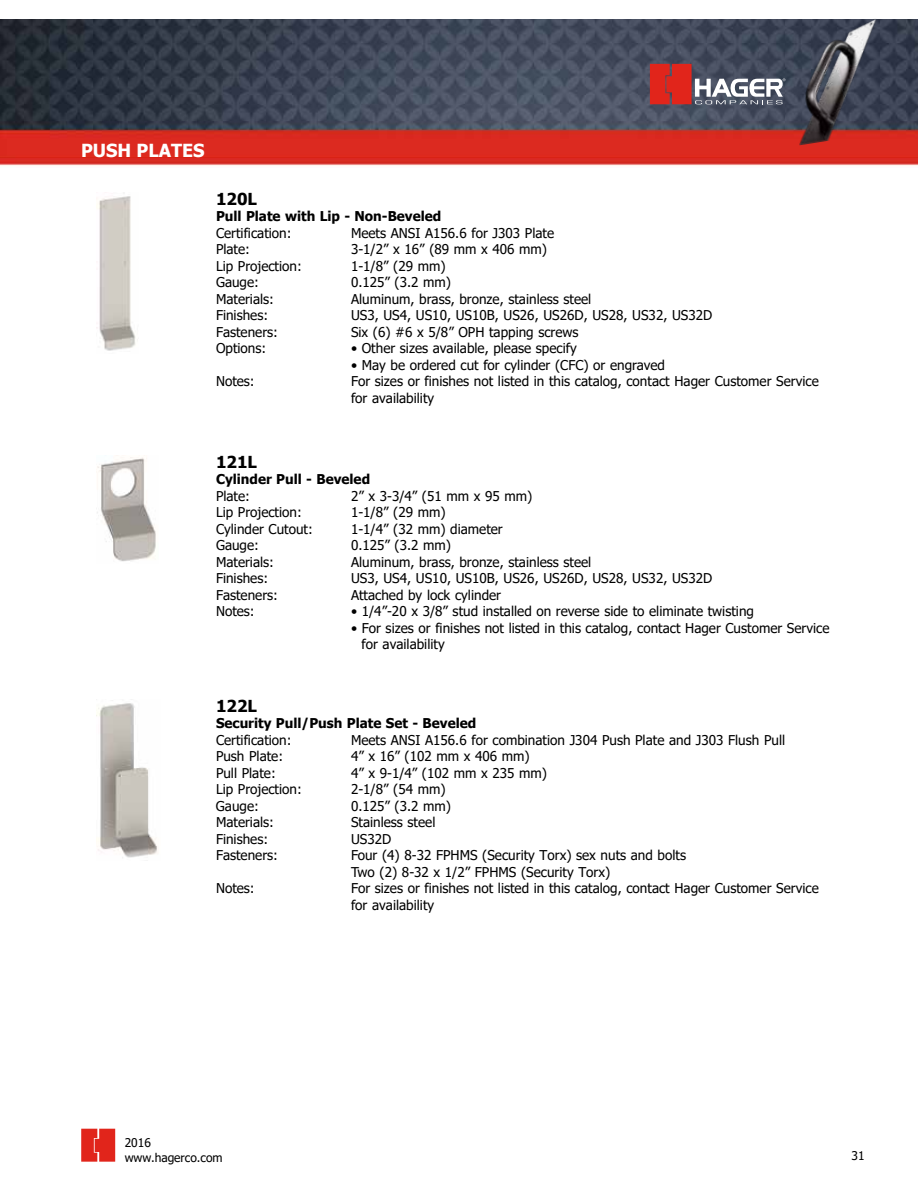
<style>
.page{position:relative;width:918px;height:1188px;background:#fff}
.page>*{position:absolute;margin:0;border:0;box-sizing:border-box;transform-origin:0 0}
.t1{font:700 18px "Tahoma";color:#fff}
.t2{font:700 16.5px "Tahoma";color:#000}
.t3{font:13.5px/16.5px "Tahoma";color:#000}
.t4{font:700 13.5px "Tahoma";color:#000}
.t5{font:12px/14.4px "Tahoma";color:#000}
</style>
<div class="page">
<svg style="left:81px;top:1129px;width:34px;height:33px"></svg>
<img style="left:0;top:19px;width:918px;height:147px">
<svg style="left:650px;top:64px;width:135px;height:40px;background:#956168"></svg>
<img style="left:96px;top:196px;width:40px;height:155px">
<img style="left:97px;top:455px;width:59px;height:107px">
<img style="left:96px;top:700px;width:61px;height:158px">
<h1 class="t1" style="left:81px;top:138px;width:125px">PUSH PLATES</h1>
<p class="t2" style="left:216px;top:187px;width:42px">120L</p>
<p class="t4" style="left:216px;top:207px;width:227px">Pull Plate with Lip - Non-Beveled</p>
<p class="t3" style="left:216px;top:225px;width:77px">Certification:</p>
<p class="t3" style="left:351px;top:225px;width:205px">Meets ANSI A156.6 for J303 Plate</p>
<p class="t3" style="left:216px;top:242px;width:36px">Plate:</p>
<p class="t3" style="left:351px;top:242px;width:198px">3-1/2” x 16” (89 mm x 406 mm)</p>
<p class="t3" style="left:216px;top:258px;width:87px">Lip Projection:</p>
<p class="t3" style="left:351px;top:258px;width:96px">1-1/8” (29 mm)</p>
<p class="t3" style="left:216px;top:275px;width:44px">Gauge:</p>
<p class="t3" style="left:351px;top:275px;width:102px">0.125” (3.2 mm)</p>
<p class="t3" style="left:216px;top:291px;width:60px">Materials:</p>
<p class="t3" style="left:351px;top:291px;width:242px">Aluminum, brass, bronze, stainless steel</p>
<p class="t3" style="left:216px;top:308px;width:54px">Finishes:</p>
<p class="t3" style="left:351px;top:308px;width:363px">US3, US4, US10, US10B, US26, US26D, US28, US32, US32D</p>
<p class="t3" style="left:216px;top:324px;width:64px">Fasteners:</p>
<p class="t3" style="left:351px;top:324px;width:229px">Six (6) #6 x 5/8” OPH tapping screws</p>
<p class="t3" style="left:216px;top:341px;width:52px">Options:</p>
<p class="t3" style="left:351px;top:341px;width:227px">• Other sizes available, please specify</p>
<p class="t3" style="left:351px;top:357px;width:316px">• May be ordered cut for cylinder (CFC) or engraved</p>
<p class="t3" style="left:216px;top:374px;width:40px">Notes:</p>
<p class="t3" style="left:351px;top:374px;width:469px">For sizes or finishes not listed in this catalog, contact Hager Customer Service for availability</p>
<p class="t2" style="left:216px;top:450px;width:42px">121L</p>
<p class="t4" style="left:216px;top:470px;width:156px">Cylinder Pull - Beveled</p>
<p class="t3" style="left:216px;top:488px;width:36px">Plate:</p>
<p class="t3" style="left:351px;top:488px;width:183px">2” x 3-3/4” (51 mm x 95 mm)</p>
<p class="t3" style="left:216px;top:505px;width:87px">Lip Projection:</p>
<p class="t3" style="left:351px;top:505px;width:96px">1-1/8” (29 mm)</p>
<p class="t3" style="left:216px;top:521px;width:98px">Cylinder Cutout:</p>
<p class="t3" style="left:351px;top:521px;width:153px">1-1/4” (32 mm) diameter</p>
<p class="t3" style="left:216px;top:538px;width:44px">Gauge:</p>
<p class="t3" style="left:351px;top:538px;width:102px">0.125” (3.2 mm)</p>
<p class="t3" style="left:216px;top:554px;width:60px">Materials:</p>
<p class="t3" style="left:351px;top:554px;width:242px">Aluminum, brass, bronze, stainless steel</p>
<p class="t3" style="left:216px;top:571px;width:54px">Finishes:</p>
<p class="t3" style="left:351px;top:571px;width:363px">US3, US4, US10, US10B, US26, US26D, US28, US32, US32D</p>
<p class="t3" style="left:216px;top:587px;width:64px">Fasteners:</p>
<p class="t3" style="left:351px;top:587px;width:152px">Attached by lock cylinder</p>
<p class="t3" style="left:216px;top:604px;width:40px">Notes:</p>
<p class="t3" style="left:351px;top:604px;width:405px">• 1/4”-20 x 3/8” stud installed on reverse side to eliminate twisting</p>
<p class="t3" style="left:362px;top:620px;width:470px;text-indent:-11px">• For sizes or finishes not listed in this catalog, contact Hager Customer Service for availability</p>
<p class="t2" style="left:216px;top:694px;width:42px">122L</p>
<p class="t4" style="left:216px;top:714px;width:262px">Security Pull/Push Plate Set - Beveled</p>
<p class="t3" style="left:216px;top:732px;width:77px">Certification:</p>
<p class="t3" style="left:351px;top:732px;width:436px">Meets ANSI A156.6 for combination J304 Push Plate and J303 Flush Pull</p>
<p class="t3" style="left:216px;top:749px;width:69px">Push Plate:</p>
<p class="t3" style="left:351px;top:749px;width:180px">4” x 16” (102 mm x 406 mm)</p>
<p class="t3" style="left:216px;top:765px;width:61px">Pull Plate:</p>
<p class="t3" style="left:351px;top:765px;width:198px">4” x 9-1/4” (102 mm x 235 mm)</p>
<p class="t3" style="left:216px;top:782px;width:87px">Lip Projection:</p>
<p class="t3" style="left:351px;top:782px;width:96px">2-1/8” (54 mm)</p>
<p class="t3" style="left:216px;top:798px;width:44px">Gauge:</p>
<p class="t3" style="left:351px;top:798px;width:102px">0.125” (3.2 mm)</p>
<p class="t3" style="left:216px;top:815px;width:60px">Materials:</p>
<p class="t3" style="left:351px;top:815px;width:86px">Stainless steel</p>
<p class="t3" style="left:216px;top:831px;width:54px">Finishes:</p>
<p class="t3" style="left:351px;top:831px;width:42px">US32D</p>
<p class="t3" style="left:216px;top:848px;width:64px">Fasteners:</p>
<p class="t3" style="left:351px;top:848px;width:337px">Four (4) 8-32 FPHMS (Security Torx) sex nuts and bolts<br>Two (2) 8-32 x 1/2” FPHMS (Security Torx)</p>
<p class="t3" style="left:216px;top:881px;width:40px">Notes:</p>
<p class="t3" style="left:351px;top:881px;width:469px">For sizes or finishes not listed in this catalog, contact Hager Customer Service for availability</p>
<p class="t5" style="left:125px;top:1136px;width:99px">2016 www.hagerco.com</p>
<p class="t5" style="left:852px;top:1150px;width:15px">31</p>
</div>
